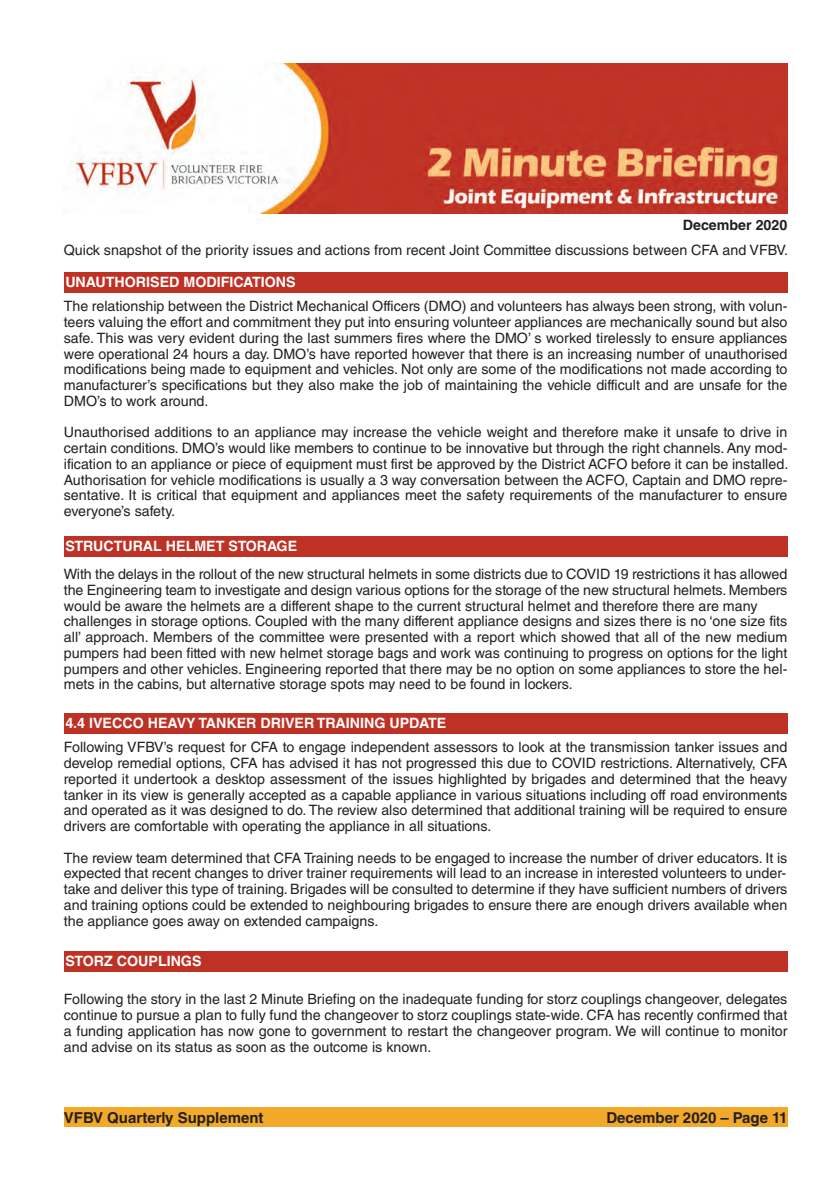
<style>
.page{position:relative;width:830px;height:1191px;background:#fff}
.page>*{position:absolute;margin:0;border:0;box-sizing:border-box;transform-origin:0 0}
.t1{font:700 15px "Helvetica LT Std";color:#231f20}
.t2{font:14.25px/15.8px "Helvetica LT Std";color:#231f20;text-align:justify}
.t3{font:700 14.25px "Helvetica LT Std";color:#fff}
.t4{font:700 14.25px "Helvetica LT Std";color:#231f20}
</style>
<div class="page">
<img style="left:72px;top:64px;width:715px;height:150px">
<div style="left:64px;top:272px;width:723px;height:21px;background:#be3226"></div>
<div style="left:64px;top:536px;width:723px;height:20px;background:#be3226"></div>
<div style="left:64px;top:713px;width:723px;height:21px;background:#be3226"></div>
<div style="left:64px;top:950px;width:723px;height:21px;background:#be3226"></div>
<div style="left:64px;top:1107px;width:723px;height:20px;background:#f2a828"></div>
<p class="t4" style="left:682px;top:220px;width:106px">December 2020</p>
<p class="t2" style="left:64px;top:244px;width:725px">Quick snapshot of the priority issues and actions from recent Joint Committee discussions between CFA and VFBV.</p>
<p class="t3" style="left:65px;top:277px;width:232px">UNAUTHORISED MODIFICATIONS</p>
<p class="t2" style="left:64px;top:300px;width:724px">The relationship between the District Mechanical Officers (DMO) and volunteers has always been strong, with volun&shy;teers valuing the effort and commitment they put into ensuring volunteer appliances are mechanically sound but also safe. This was very evident during the last summers fires where the DMO’ s worked tirelessly to ensure appliances were operational 24 hours a day. DMO’s have reported however that there is an increasing number of unauthorised modifications being made to equipment and vehicles. Not only are some of the modifications not made according to manufacturer’s specifications but they also make the job of maintaining the vehicle difficult and are unsafe for the DMO’s to work around.</p>
<p class="t2" style="left:64px;top:426px;width:725px">Unauthorised additions to an appliance may increase the vehicle weight and therefore make it unsafe to drive in certain conditions. DMO’s would like members to continue to be innovative but through the right channels. Any mod&shy;ification to an appliance or piece of equipment must first be approved by the District ACFO before it can be installed.<br>Authorisation for vehicle modifications is usually a 3 way conversation between the ACFO, Captain and DMO repre&shy;sentative. It is critical that equipment and appliances meet the safety requirements of the manufacturer to ensure everyone’s safety.</p>
<p class="t3" style="left:65px;top:541px;width:233px">STRUCTURAL HELMET STORAGE</p>
<p class="t2" style="left:64px;top:567px;width:724px;text-align:left">With the delays in the rollout of the new structural helmets in some districts due to COVID 19 restrictions it has allowed the Engineering team to investigate and design various options for the storage of the new structural helmets. Members would be aware the helmets are a different shape to the current structural helmet and therefore there are many challenges in storage options. Coupled with the many different appliance designs and sizes there is no ‘one size fits all’ approach. Members of the committee were presented with a report which showed that all of the new medium pumpers had been fitted with new helmet storage bags and work was continuing to progress on options for the light pumpers and other vehicles. Engineering reported that there may be no option on some appliances to store the hel&shy;mets in the cabins, but alternative storage spots may need to be found in lockers.</p>
<p class="t3" style="left:65px;top:718px;width:382px">4.4 IVECCO HEAVY TANKER DRIVER TRAINING UPDATE</p>
<p class="t2" style="left:64px;top:741px;width:724px">Following VFBV’s request for CFA to engage independent assessors to look at the transmission tanker issues and develop remedial options, CFA has advised it has not progressed this due to COVID restrictions. Alternatively, CFA reported it undertook a desktop assessment of the issues highlighted by brigades and determined that the heavy tanker in its view is generally accepted as a capable appliance in various situations including off road environments and operated as it was designed to do. The review also determined that additional training will be required to ensure drivers are comfortable with operating the appliance in all situations.</p>
<p class="t2" style="left:64px;top:851px;width:724px">The review team determined that CFA Training needs to be engaged to increase the number of driver educators. It is expected that recent changes to driver trainer requirements will lead to an increase in interested volunteers to under&shy;take and deliver this type of training. Brigades will be consulted to determine if they have sufficient numbers of drivers and training options could be extended to neighbouring brigades to ensure there are enough drivers available when the appliance goes away on extended campaigns.</p>
<p class="t3" style="left:65px;top:955px;width:138px">STORZ COUPLINGS</p>
<p class="t2" style="left:64px;top:993px;width:724px">Following the story in the last 2 Minute Briefing on the inadequate funding for storz couplings changeover, delegates continue to pursue a plan to fully fund the changeover to storz couplings state-wide. CFA has recently confirmed that a funding application has now gone to government to restart the changeover program. We will continue to monitor and advise on its status as soon as the outcome is known.</p>
<p class="t1" style="left:64px;top:1111px;width:201px">VFBV Quarterly Supplement</p>
<p class="t1" style="left:606px;top:1111px;width:182px">December 2020 – Page 11</p>
</div>
